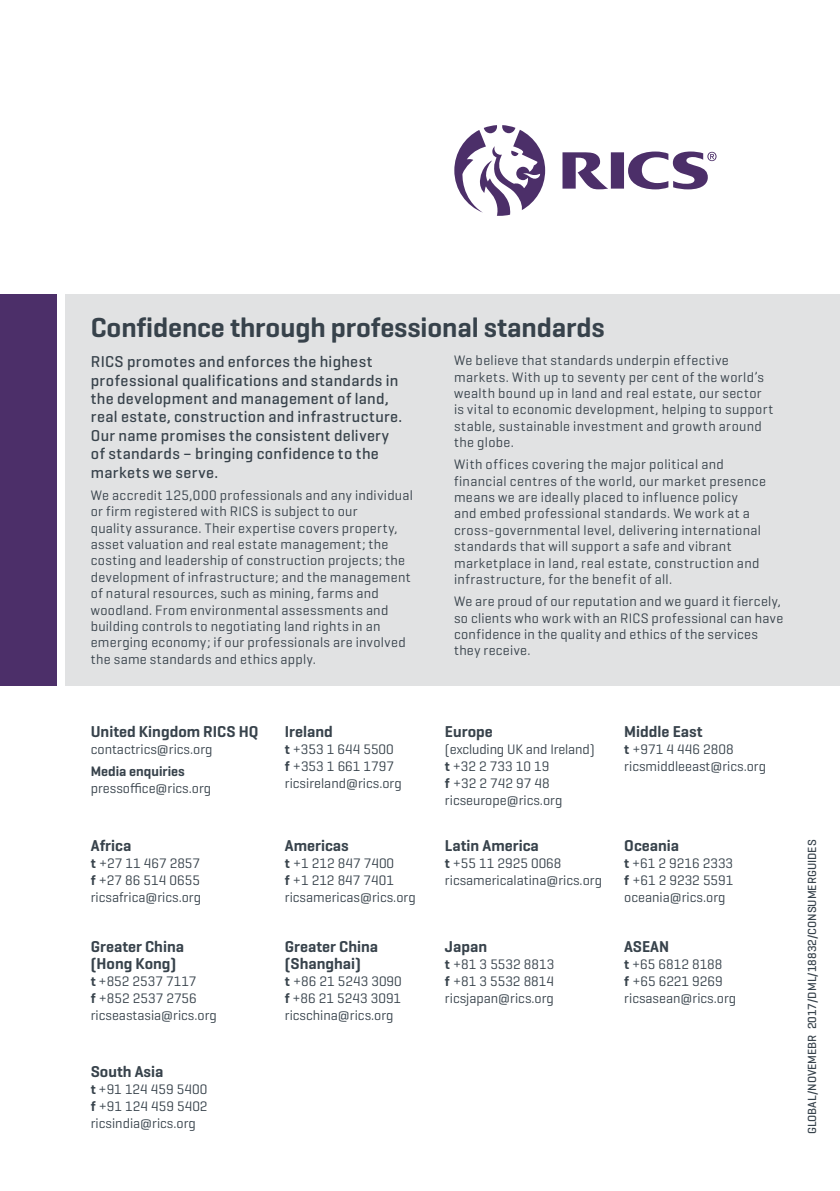
<style>
.page{position:relative;width:840px;height:1191px;background:#fff}
.page>*{position:absolute;margin:0;border:0;box-sizing:border-box;transform-origin:0 0}
.t1{font:600 28px "Geogrotesque";letter-spacing:-.005em;color:#37424b}
.t2{font:500 16px/18.4px "Geogrotesque";letter-spacing:.02em;color:#37424b}
.t3{font:600 16px/17px "Geogrotesque";color:#37424b}
.t4{font:14px/16.4px "Geogrotesque";letter-spacing:.02em;color:#37424b;text-align:justify}
.t5{font:14px/17px "Geogrotesque";color:#37424b}
.t6{font:600 14px "Geogrotesque";color:#37424b}
.t7{font:500 12px "Geogrotesque";color:#37424b}
.s1{font-weight:600}
</style>
<div class="page">
<svg style="left:454px;top:125px;width:262px;height:91px"></svg>
<div style="left:65px;top:294px;width:774px;height:391px;background:#e1e2e3"></div>
<div style="left:0;top:294px;width:57px;height:391px;background:#4c2f69"></div>
<h1 class="t1" style="left:91px;top:310px;width:515px">Confidence through professional standards</h1>
<p class="t2" style="left:91px;top:352px;width:313px">RICS promotes and enforces the highest professional qualifications and standards in the development and management of land, real estate, construction and infrastructure.<br>Our name promises the consistent delivery of standards – bringing confidence to the markets we serve.</p>
<p class="t4" style="left:91px;top:486px;width:323px;text-align:left">We accredit 125,000 professionals and any individual or firm registered with RICS is subject to our<br>quality assurance. Their expertise covers property, asset valuation and real estate management; the costing and leadership of construction projects; the development of infrastructure; and the management of natural resources, such as mining, farms and woodland. From environmental assessments and building controls to negotiating land rights in an emerging economy; if our professionals are involved the same standards and ethics apply.</p>
<p class="t4" style="left:454px;top:352px;width:320px;text-align:left">We believe that standards underpin effective markets. With up to seventy per cent of the world’s wealth bound up in land and real estate, our sector is vital to economic development, helping to support stable, sustainable investment and growth around the globe.</p>
<p class="t4" style="left:454px;top:456px;width:313px;text-align:left">With offices covering the major political and financial centres of the world, our market presence means we are ideally placed to influence policy<br>and embed professional standards. We work at a cross-governmental level, delivering international standards that will support a safe and vibrant marketplace in land, real estate, construction and infrastructure, for the benefit of all.</p>
<p class="t4" style="left:454px;top:592px;width:330px;text-align:left">We are proud of our reputation and we guard it fiercely, so clients who work with an RICS professional can have confidence in the quality and ethics of the services they receive.</p>
<p class="t3" style="left:91px;top:722px;width:169px">United Kingdom RICS HQ</p>
<p class="t5" style="left:91px;top:740px;width:123px">contactrics@rics.org</p>
<p class="t6" style="left:91px;top:762px;width:95px">Media enquiries</p>
<p class="t5" style="left:91px;top:779px;width:122px">pressoffice@rics.org</p>
<p class="t3" style="left:91px;top:837px;width:42px">Africa</p>
<p class="t4" style="left:91px;top:854px;width:112px;line-height:17px"><span class="s1">t</span> +27 11 467 2857 <span class="s1">f</span> +27 86 514 0655 ricsafrica@rics.org</p>
<p class="t3" style="left:91px;top:938px;width:95px">Greater China (Hong Kong)</p>
<p class="t5" style="left:91px;top:972px;width:128px"><span class="s1">t</span> +852 2537 7117<br><span class="s1">f</span> +852 2537 2756 ricseastasia@rics.org</p>
<p class="t3" style="left:91px;top:1063px;width:74px">South Asia</p>
<p class="t4" style="left:91px;top:1080px;width:118px;line-height:17px"><span class="s1">t</span> +91 124 459 5400 <span class="s1">f</span> +91 124 459 5402 ricsindia@rics.org</p>
<p class="t3" style="left:285px;top:722px;width:49px">Ireland</p>
<p class="t5" style="left:285px;top:740px;width:118px"><span class="s1">t</span> +353 1 644 5500 <span class="s1">f</span> +353 1 661 1797 ricsireland@rics.org</p>
<p class="t3" style="left:285px;top:837px;width:65px">Americas</p>
<p class="t5" style="left:285px;top:854px;width:132px"><span class="s1">t</span> +1 212 847 7400<br><span class="s1">f</span> +1 212 847 7401 ricsamericas@rics.org</p>
<p class="t3" style="left:285px;top:938px;width:95px">Greater China (Shanghai)</p>
<p class="t4" style="left:285px;top:972px;width:118px;line-height:17px"><span class="s1">t</span> +86 21 5243 3090 <span class="s1">f</span> +86 21 5243 3091 ricschina@rics.org</p>
<p class="t3" style="left:444px;top:722px;width:49px">Europe</p>
<p class="t5" style="left:444px;top:740px;width:151px">(excluding UK and Ireland) <span class="s1">t</span> +32 2 733 10 19<br><span class="s1">f</span> +32 2 742 97 48 ricseurope@rics.org</p>
<p class="t3" style="left:444px;top:837px;width:95px">Latin America</p>
<p class="t5" style="left:444px;top:854px;width:158px"><span class="s1">t</span> +55 11 2925 0068 ricsamericalatina@rics.org</p>
<p class="t3" style="left:444px;top:938px;width:44px">Japan</p>
<p class="t4" style="left:444px;top:955px;width:111px;line-height:17px"><span class="s1">t</span> +81 3 5532 8813 <span class="s1">f</span> +81 3 5532 8814 ricsjapan@rics.org</p>
<p class="t3" style="left:624px;top:722px;width:80px">Middle East</p>
<p class="t5" style="left:624px;top:740px;width:143px"><span class="s1">t</span> +971 4 446 2808 ricsmiddleeast@rics.org</p>
<p class="t3" style="left:624px;top:837px;width:56px">Oceania</p>
<p class="t4" style="left:624px;top:854px;width:111px;line-height:17px"><span class="s1">t</span> +61 2 9216 2333 <span class="s1">f</span> +61 2 9232 5591 oceania@rics.org</p>
<p class="t3" style="left:624px;top:938px;width:46px">ASEAN</p>
<p class="t5" style="left:624px;top:955px;width:113px"><span class="s1">t</span> +65 6812 8188<br><span class="s1">f</span> +65 6221 9269 ricsasean@rics.org</p>
<p class="t7" style="left:804px;top:1134px;width:296px;rotate:-90deg">GLOBAL/NOVEMEBR 2017/DML/18832/CONSUMERGUIDES</p>
</div>
